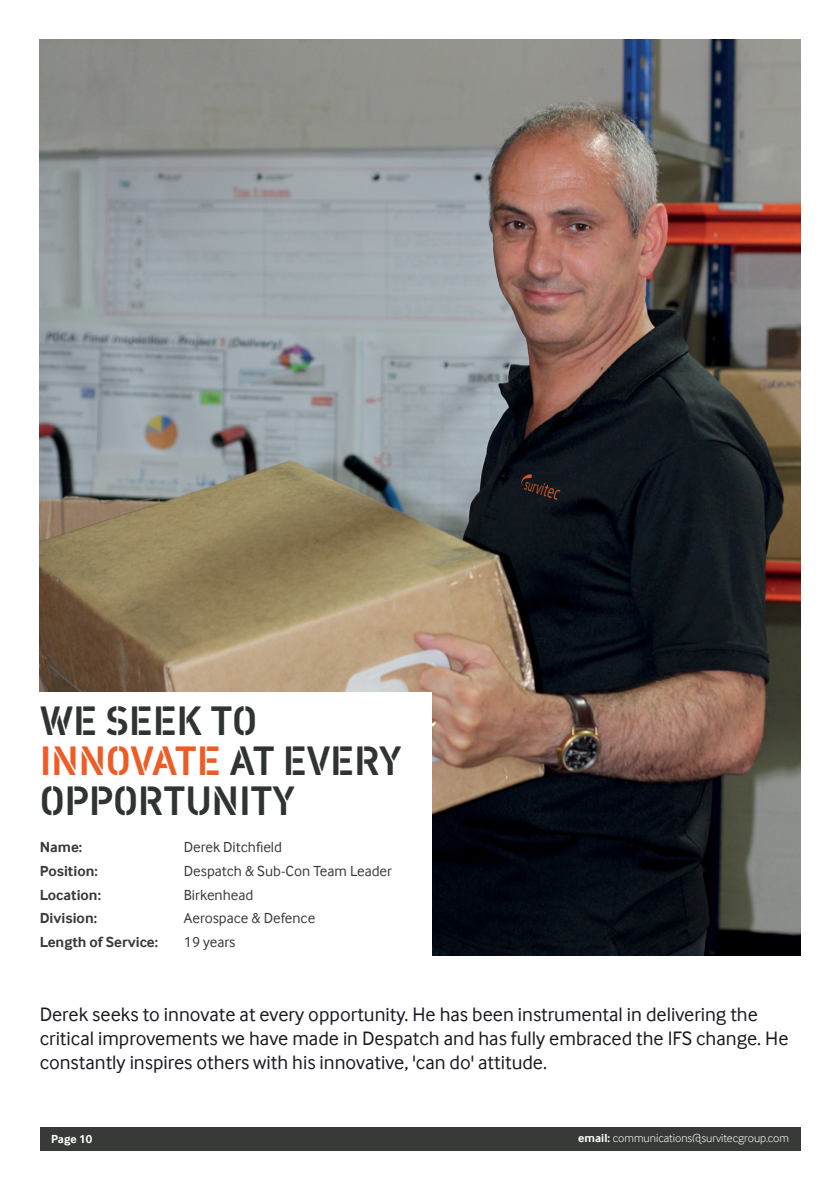
<style>
.page{position:relative;width:840px;height:1191px;background:#fff}
.page>*{position:absolute;margin:0;border:0;box-sizing:border-box;transform-origin:0 0}
.t1{font:42px/40px "Vtg Stencil DIN";letter-spacing:-.01em;color:#2f3432}
.t2{font:20px/24px "Inter Face";color:#181a22}
.t3{font:15px "Inter Face";color:#373a36}
.t4{font:700 15px "Inter Face";color:#373a36}
.t5{font:300 12px "Inter Face";color:#fff}
.t6{font:700 12px "Inter Face";color:#fff}
.s1{color:#ee5c25}
.s2{font-weight:700}
</style>
<div class="page">
<div style="left:40px;top:1127px;width:759px;height:24px;background:#373a36"></div>
<img style="left:40px;top:40px;width:759px;height:915px">
<div style="left:0;top:692px;width:431px;height:279px;background:#fff"></div>
<h1 class="t1" style="left:40px;top:701px;width:363px">WE SEEK TO<br><span class="s1">INNOVATE</span> AT EVERY<br>OPPORTUNITY</h1>
<p class="t4" style="left:40px;top:838px;width:44px">Name:</p>
<p class="t3" style="left:184px;top:838px;width:100px">Derek Ditchfield</p>
<p class="t4" style="left:40px;top:862px;width:59px">Position:</p>
<p class="t3" style="left:184px;top:862px;width:209px">Despatch &amp; Sub-Con Team Leader</p>
<p class="t4" style="left:40px;top:885px;width:63px">Location:</p>
<p class="t3" style="left:184px;top:886px;width:71px">Birkenhead</p>
<p class="t4" style="left:40px;top:909px;width:59px">Division:</p>
<p class="t3" style="left:184px;top:909px;width:133px">Aerospace &amp; Defence</p>
<p class="t4" style="left:40px;top:933px;width:120px">Length of Service:</p>
<p class="t3" style="left:184px;top:933px;width:53px">19 years</p>
<p class="t2" style="left:40px;top:1004px;width:749px">Derek seeks to innovate at every opportunity. He has been instrumental in delivering the critical improvements we have made in Despatch and has fully embraced the IFS change. He constantly inspires others with his innovative, 'can do' attitude.</p>
<p class="t6" style="left:51px;top:1132px;width:43px">Page 10</p>
<p class="t5" style="left:578px;top:1131px;width:212px"><span class="s2">email:</span> communications@survitecgroup.com</p>
</div>
